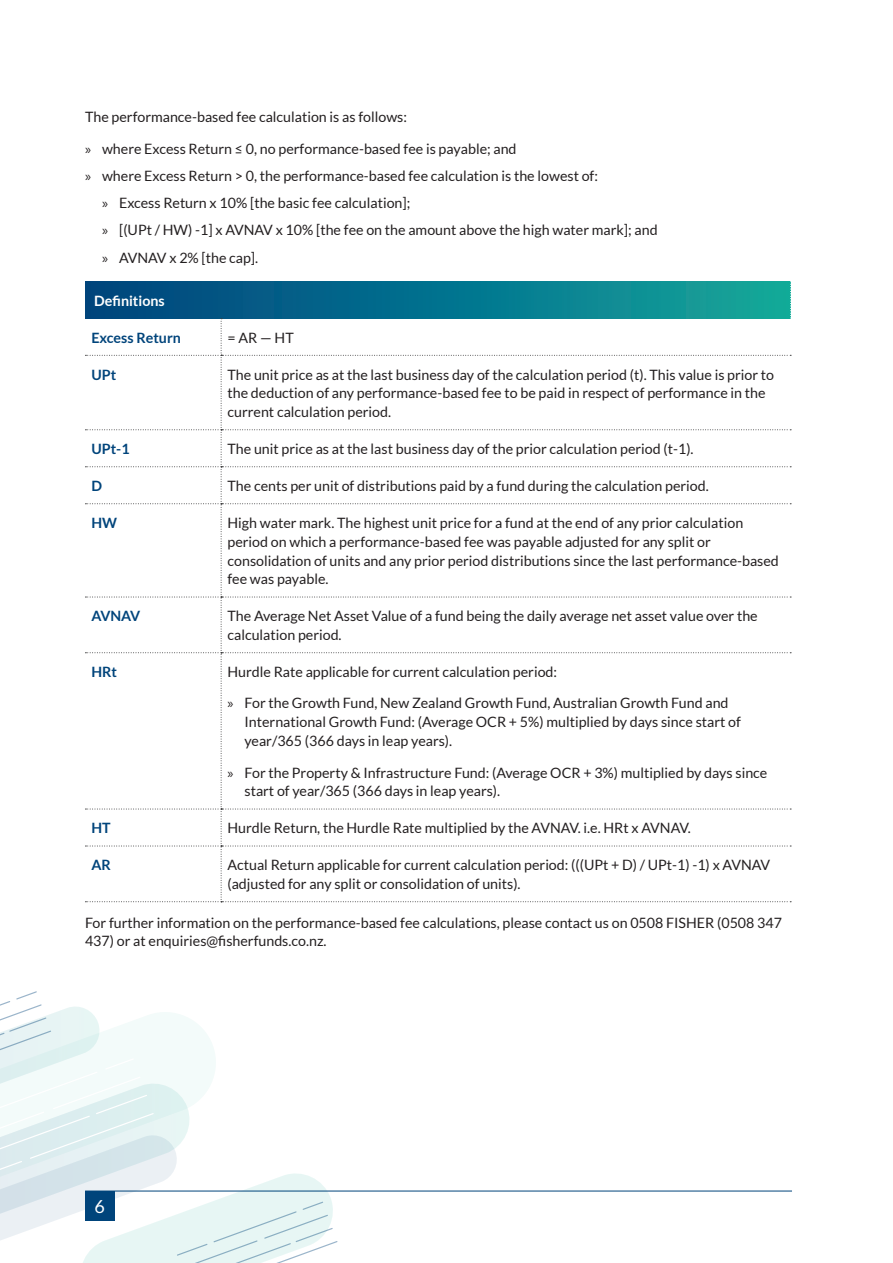
<style>
.page{position:relative;width:893px;height:1263px;background:#fff}
.page>*{position:absolute;margin:0;border:0;box-sizing:border-box;transform-origin:0 0}
.t1{font:18px "Lato";color:#fff}
.t2{font:14.25px/18.8px "Lato";color:#231f20}
.t3{font:700 14.25px "Lato";color:#00447b}
.t4{font:700 14.25px "Lato";color:#fff}
.s1{font-family:"Myriad Pro"}
</style>
<div class="page">
<svg style="left:0;top:991px;width:338px;height:272px"></svg>
<hr style="left:85px;top:1191px;width:707px;height:1px;background:#00447b">
<div style="left:85px;top:1191px;width:29px;height:29px;background:#00447b"></div>
<svg style="left:85px;top:281px;width:706px;height:621px"></svg>
<p class="t2" style="left:85px;top:107px;width:323px">The performance-based fee calculation is as follows:</p>
<p class="t2" style="left:85px;top:139px;width:433px"><span class="s1">»</span> where Excess Return ≤ 0, no performance-based fee is payable; and</p>
<p class="t2" style="left:85px;top:166px;width:514px"><span class="s1">»</span> where Excess Return &gt; 0, the performance-based fee calculation is the lowest of:</p>
<p class="t2" style="left:102px;top:193px;width:310px"><span class="s1">»</span> Excess Return x 10% [the basic fee calculation];</p>
<p class="t2" style="left:102px;top:221px;width:557px"><span class="s1">»</span> [(UPt / HW) -1] x AVNAV x 10% [the fee on the amount above the high water mark]; and</p>
<p class="t2" style="left:102px;top:248px;width:158px"><span class="s1">»</span> AVNAV x 2% [the cap].</p>
<p class="t4" style="left:94px;top:292px;width:72px">Definitions</p>
<p class="t3" style="left:91px;top:329px;width:91px">Excess Return</p>
<p class="t2" style="left:227px;top:328px;width:68px">= AR — HT</p>
<p class="t3" style="left:91px;top:366px;width:26px">UPt</p>
<p class="t2" style="left:227px;top:365px;width:548px">The unit price as at the last business day of the calculation period (t). This value is prior to the deduction of any performance-based fee to be paid in respect of performance in the current calculation period.</p>
<p class="t3" style="left:91px;top:441px;width:40px">UPt-1</p>
<p class="t2" style="left:227px;top:439px;width:468px">The unit price as at the last business day of the prior calculation period (t-1).</p>
<p class="t3" style="left:91px;top:478px;width:12px">D</p>
<p class="t2" style="left:227px;top:476px;width:483px">The cents per unit of distributions paid by a fund during the calculation period.</p>
<p class="t3" style="left:91px;top:515px;width:27px">HW</p>
<p class="t2" style="left:227px;top:513px;width:553px">High water mark. The highest unit price for a fund at the end of any prior calculation period on which a performance-based fee was payable adjusted for any split or consolidation of units and any prior period distributions since the last performance-based fee was payable.</p>
<p class="t3" style="left:91px;top:608px;width:50px">AVNAV</p>
<p class="t2" style="left:227px;top:607px;width:532px">The Average Net Asset Value of a fund being the daily average net asset value over the calculation period.</p>
<p class="t3" style="left:91px;top:664px;width:27px">HRt</p>
<p class="t2" style="left:227px;top:662px;width:331px">Hurdle Rate applicable for current calculation period:</p>
<p class="t2" style="left:244px;top:694px;width:498px;text-indent:-17px"><span class="s1">»</span> For the Growth Fund, New Zealand Growth Fund, Australian Growth Fund and<br>International Growth Fund: (Average OCR + 5%) multiplied by days since start of year/365 (366 days in leap years).</p>
<p class="t2" style="left:244px;top:763px;width:524px;text-indent:-17px"><span class="s1">»</span> For the Property &amp; Infrastructure Fund: (Average OCR + 3%) multiplied by days since start of year/365 (366 days in leap years).</p>
<p class="t3" style="left:91px;top:820px;width:21px">HT</p>
<p class="t2" style="left:227px;top:819px;width:465px">Hurdle Return, the Hurdle Rate multiplied by the AVNAV. i.e. HRt x AVNAV.</p>
<p class="t3" style="left:91px;top:857px;width:21px">AR</p>
<p class="t2" style="left:227px;top:856px;width:544px">Actual Return applicable for current calculation period: (((UPt + D) / UPt-1) -1) x AVNAV (adjusted for any split or consolidation of units).</p>
<p class="t2" style="left:85px;top:913px;width:698px">For further information on the performance-based fee calculations, please contact us on 0508 FISHER (0508 347<br>437) or at enquiries@fisherfunds.co.nz.</p>
<p class="t1" style="left:95px;top:1197px;width:12px">6</p>
</div>
